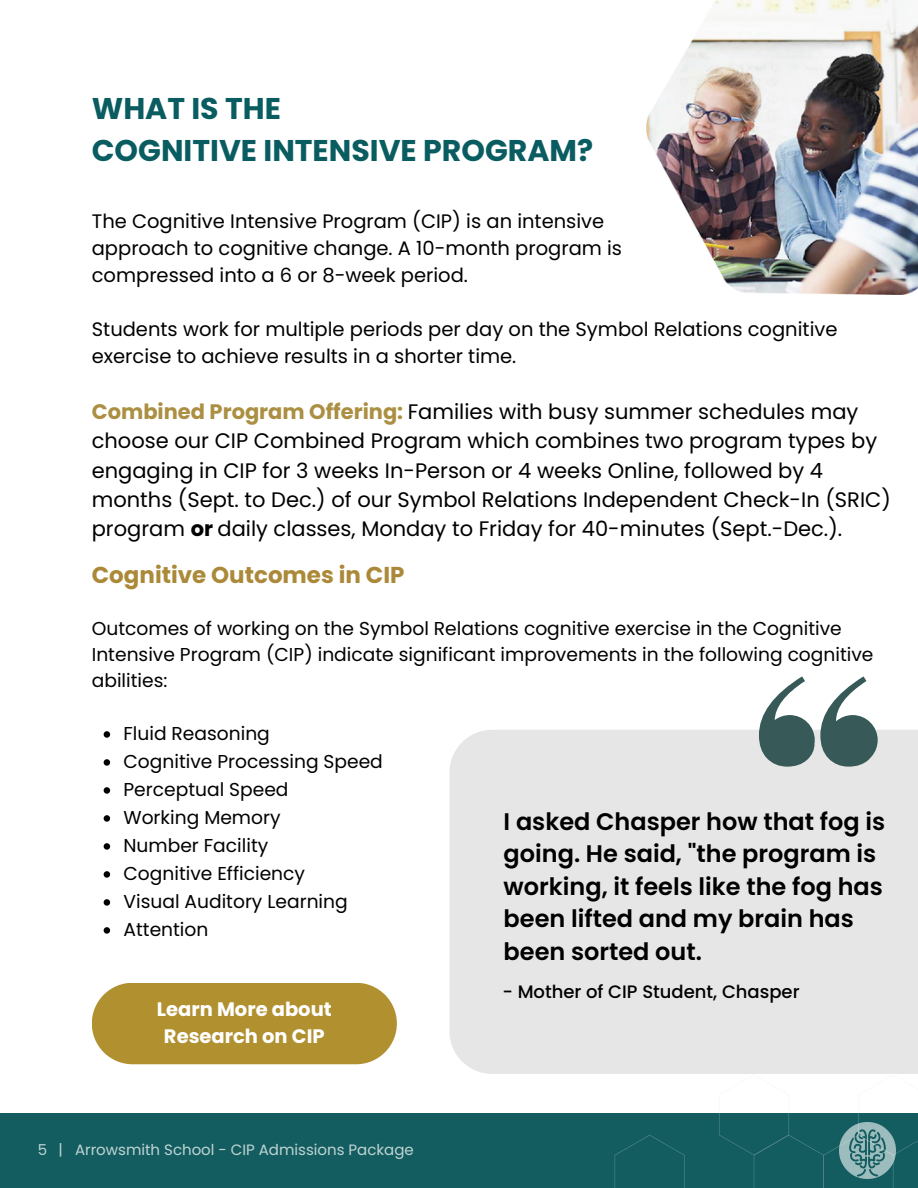
<style>
.page{position:relative;width:918px;height:1188px;background:#fff}
.page>*{position:absolute;margin:0;border:0;box-sizing:border-box;transform-origin:0 0}
.t1{font:700 30px/41.7px "Poppins";color:#095c60}
.t2{font:600 24px/32.7px "Poppins";color:#000}
.t3{font:700 22.95px "Poppins";color:#ab8939}
.t4{font:21px/29.2px "Poppins";color:#000}
.t5{font:19.5px/27px "Poppins";color:#000}
.t6{font:700 19.5px/27px "Poppins";color:#fff;text-align:center}
.t7{font:18.6px/25.8px "Poppins";color:#000}
.t8{font:500 18px "Poppins";color:#000}
.t9{font:15px "Poppins";color:#fff}
.s1{font-weight:700;color:#ab8f42}
.s2{font-weight:700}
</style>
<div class="page">
<div style="left:449px;top:730px;width:469px;height:344px;background:#e6e6e6"></div>
<svg style="left:759px;top:676px;width:119px;height:90px"></svg>
<div style="left:0;top:1113px;width:918px;height:75px;background:#135d60"></div>
<svg style="left:615px;top:1135px;width:70px;height:53px"></svg>
<svg style="left:719px;top:1113px;width:199px;height:75px"></svg>
<img style="left:839px;top:1123px;width:56px;height:55px">
<svg style="left:104px;top:731px;width:6px;height:7px"></svg>
<svg style="left:104px;top:759px;width:6px;height:7px"></svg>
<svg style="left:104px;top:787px;width:6px;height:7px"></svg>
<svg style="left:104px;top:815px;width:6px;height:7px"></svg>
<svg style="left:104px;top:843px;width:6px;height:7px"></svg>
<svg style="left:104px;top:871px;width:6px;height:7px"></svg>
<svg style="left:104px;top:899px;width:6px;height:7px"></svg>
<svg style="left:104px;top:927px;width:6px;height:7px"></svg>
<div style="left:92px;top:983px;width:305px;height:81px;background:#b1902f"></div>
<img style="left:647px;top:0;width:271px;height:295px">
<h1 class="t1" style="left:92px;top:88px;width:503px">WHAT IS THE<br>COGNITIVE INTENSIVE PROGRAM?</h1>
<h4 class="t5" style="left:92px;top:207px;width:532px">The Cognitive Intensive Program (CIP) is an intensive approach to cognitive change. A 10-month program is compressed into a 6 or 8-week period.</h4>
<h4 class="t5" style="left:92px;top:315px;width:747px">Students work for multiple periods per day on the Symbol Relations cognitive exercise to achieve results in a shorter time.</h4>
<h4 class="t4" style="left:92px;top:397px;width:801px"><span class="s1">Combined Program Offering:</span> Families with busy summer schedules may choose our CIP Combined Program which combines two program types by engaging in CIP for 3 weeks In-Person or 4 weeks Online, followed by 4 months (Sept. to Dec.) of our Symbol Relations Independent Check-In (SRIC) program <span class="s2">or</span> daily classes, Monday to Friday for 40-minutes (Sept.-Dec.).</h4>
<h2 class="t3" style="left:92px;top:559px;width:314px">Cognitive Outcomes in CIP</h2>
<h6 class="t7" style="left:92px;top:616px;width:783px">Outcomes of working on the Symbol Relations cognitive exercise in the Cognitive<br>Intensive Program (CIP) indicate significant improvements in the following cognitive abilities:</h6>
<p class="t7" style="left:124px;top:720px;width:148px">Fluid Reasoning</p>
<p class="t7" style="left:124px;top:748px;width:261px">Cognitive Processing Speed</p>
<p class="t7" style="left:124px;top:776px;width:167px">Perceptual Speed</p>
<p class="t7" style="left:124px;top:804px;width:159px">Working Memory</p>
<p class="t7" style="left:124px;top:832px;width:146px">Number Facility</p>
<p class="t7" style="left:124px;top:860px;width:183px">Cognitive Efficiency</p>
<p class="t7" style="left:124px;top:888px;width:226px">Visual Auditory Learning</p>
<p class="t7" style="left:124px;top:916px;width:86px">Attention</p>
<p class="t2" style="left:504px;top:805px;width:383px">I asked Chasper how that fog is going. He said, "the program is working, it feels like the fog has been lifted and my brain has been sorted out.</p>
<h2 class="t6" style="left:157px;top:995px;width:176px">Learn More about<br>Research on CIP</h2>
<p class="t9" style="left:37px;top:1139px;width:378px">5 | Arrowsmith School - CIP Admissions Package</p>
<p class="t8" style="left:503px;top:979px;width:299px">- Mother of CIP Student, Chasper</p>
</div>
